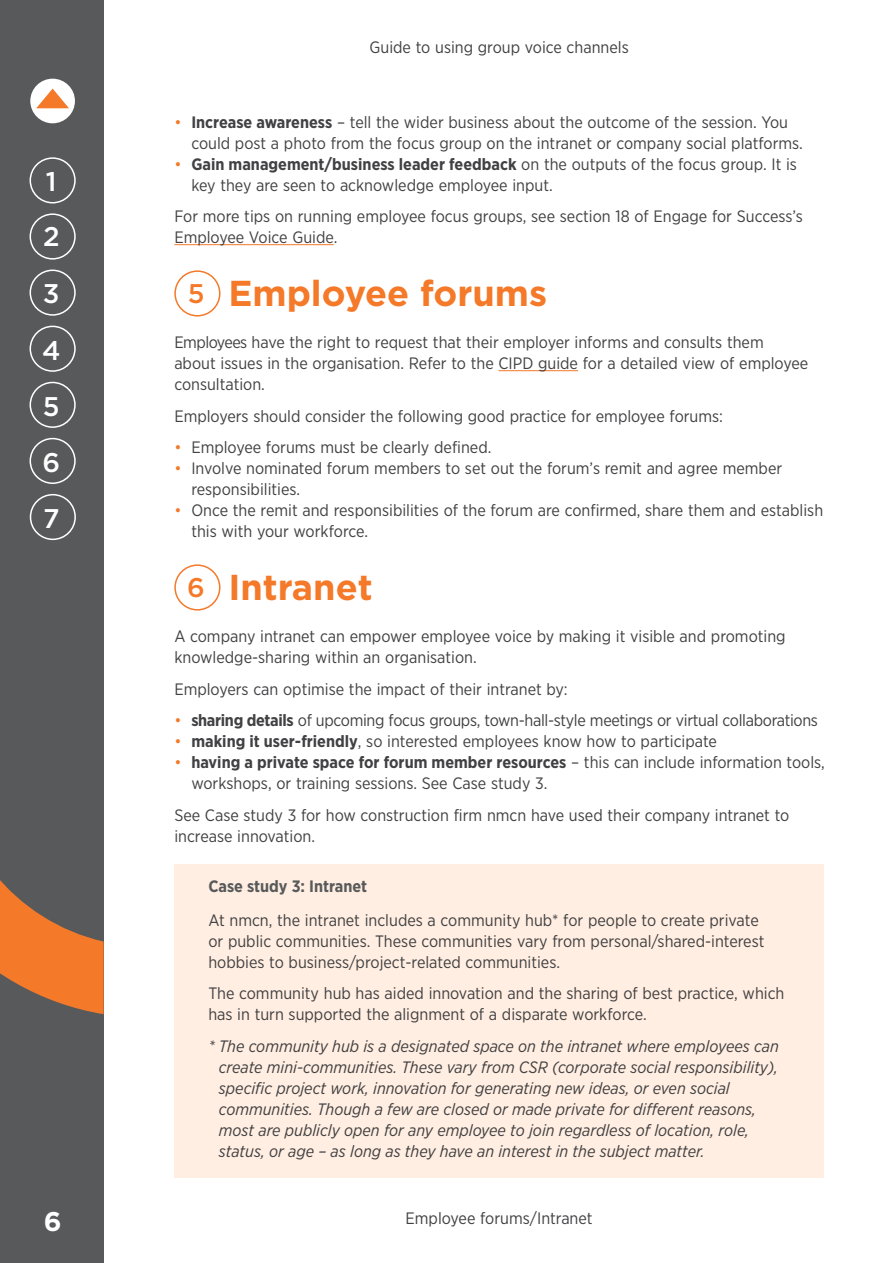
<style>
.page{position:relative;width:893px;height:1263px;background:#fff}
.page>*{position:absolute;margin:0;border:0;box-sizing:border-box;transform-origin:0 0}
.HEAD{font:700 36px "Gotham";color:#f47929}
.t1{font:500 27px/56.1px "Gotham";color:#fff}
.t2{font:500 27px "Gotham";color:#f47929}
.t3{font:700 27px "Gotham";color:#fff}
.B_body{font:16.5px/21px "Gotham Narrow";color:#414042}
.B_body-2{font:italic 16.5px/21px "Gotham Narrow";color:#414042}
.B_bullets_last{font:16.5px/21px "Gotham Narrow";color:#414042}
.B_bullets{font:16.5px/21px "Gotham Narrow";color:#414042}
.B_bullets-2{font:16.5px "Gotham Narrow";letter-spacing:-.02em;color:#414042}
.B_body-3{font:700 16.5px "Gotham Narrow";color:#58595b}
.s1{color:#f47929}
.s2{font-weight:700}
</style>
<div class="page">
<div style="left:0;top:0;width:104px;height:1263px;background:#58595b"></div>
<svg style="left:0;top:880px;width:104px;height:134px"></svg>
<div style="left:30px;top:157px;width:46px;height:46px;border:2px solid #fff;border-radius:50%"></div>
<div style="left:30px;top:213px;width:46px;height:47px;border:2px solid #fff;border-radius:50%"></div>
<div style="left:30px;top:270px;width:46px;height:46px;border:2px solid #fff;border-radius:50%"></div>
<div style="left:30px;top:326px;width:46px;height:46px;border:2px solid #fff;border-radius:50%"></div>
<div style="left:30px;top:382px;width:46px;height:46px;border:2px solid #fff;border-radius:50%"></div>
<div style="left:30px;top:438px;width:46px;height:46px;border:2px solid #fff;border-radius:50%"></div>
<div style="left:30px;top:494px;width:46px;height:46px;border:2px solid #fff;border-radius:50%"></div>
<div style="left:30px;top:79px;width:45px;height:44px;background:#fff;border-radius:50%"></div>
<svg style="left:36px;top:89px;width:33px;height:19px"></svg>
<div style="left:174px;top:864px;width:650px;height:313px;background:#ffeee1"></div>
<hr style="left:174px;top:244px;width:160px;height:1px;background:#f47929">
<hr style="left:498px;top:370px;width:80px;height:1px;background:#f47929">
<div style="left:174px;top:270px;width:46px;height:47px;border:2px solid #f47929;border-radius:50%"></div>
<div style="left:174px;top:564px;width:46px;height:47px;border:2px solid #f47929;border-radius:50%"></div>
<h2 class="t1" style="left:43px;top:154px;width:18px;line-height:54.6px">1<br>2</h2>
<h2 class="t1" style="left:42px;top:265px;width:20px;text-align:justify">3<br>4<br>5<br>6<br>7</h2>
<h2 class="t3" style="left:44px;top:1204px;width:19px">6</h2>
<p class="B_body" style="left:369px;top:36px;width:261px">Guide to using group voice channels</p>
<p class="B_bullets" style="left:191px;top:111px;width:613px;text-indent:-17px"><span class="s1">•</span> <span class="s2">Increase awareness</span> – tell the wider business about the outcome of the session. You could post a photo from the focus group on the intranet or company social platforms.</p>
<p class="B_bullets_last" style="left:191px;top:153px;width:607px;text-indent:-17px"><span class="s1">•</span> <span class="s2">Gain management/business leader feedback</span> on the outputs of the focus group. It is key they are seen to acknowledge employee input.</p>
<p class="B_body" style="left:174px;top:205px;width:630px">For more tips on running employee focus groups, see section 18 of Engage for Success’s<br>Employee Voice Guide.</p>
<p class="t2" style="left:188px;top:276px;width:18px">5</p>
<p class="HEAD" style="left:228px;top:269px;width:320px">Employee forums</p>
<p class="B_body" style="left:174px;top:331px;width:635px">Employees have the right to request that their employer informs and consults them about issues in the organisation. Refer to the CIPD guide for a detailed view of employee consultation.</p>
<p class="B_body" style="left:174px;top:405px;width:550px">Employers should consider the following good practice for employee forums:</p>
<p class="B_bullets" style="left:174px;top:436px;width:319px"><span class="s1">•</span> Employee forums must be clearly defined.</p>
<p class="B_bullets" style="left:191px;top:457px;width:592px;text-indent:-17px"><span class="s1">•</span> Involve nominated forum members to set out the forum’s remit and agree member responsibilities.</p>
<p class="B_bullets_last" style="left:191px;top:499px;width:633px;text-indent:-17px"><span class="s1">•</span> Once the remit and responsibilities of the forum are confirmed, share them and establish this with your workforce.</p>
<p class="t2" style="left:187px;top:570px;width:19px">6</p>
<p class="HEAD" style="left:228px;top:563px;width:146px">Intranet</p>
<p class="B_body" style="left:174px;top:625px;width:613px">A company intranet can empower employee voice by making it visible and promoting knowledge-sharing within an organisation.</p>
<p class="B_body" style="left:174px;top:678px;width:395px">Employers can optimise the impact of their intranet by:</p>
<p class="B_bullets-2" style="left:174px;top:710px;width:645px"><span class="s1">•</span> <span class="s2">sharing details</span> of upcoming focus groups, town-hall-style meetings or virtual collaborations</p>
<p class="B_bullets" style="left:174px;top:730px;width:544px"><span class="s1">•</span> <span class="s2">making it user-friendly</span>, so interested employees know how to participate</p>
<p class="B_bullets_last" style="left:191px;top:751px;width:635px;text-indent:-17px"><span class="s1">•</span> <span class="s2">having a private space for forum member resources</span> – this can include information tools, workshops, or training sessions. See Case study 3.</p>
<p class="B_body" style="left:174px;top:804px;width:617px">See Case study 3 for how construction firm nmcn have used their company intranet to increase innovation.</p>
<p class="B_body-3" style="left:208px;top:876px;width:160px">Case study 3: Intranet</p>
<p class="B_body" style="left:208px;top:909px;width:558px">At nmcn, the intranet includes a community hub* for people to create private or public communities. These communities vary from personal/shared-interest hobbies to business/project-related communities.</p>
<p class="B_body" style="left:208px;top:982px;width:578px">The community hub has aided innovation and the sharing of best practice, which has in turn supported the alignment of a disparate workforce.</p>
<p class="B_body-2" style="left:219px;top:1035px;width:561px;text-indent:-11px">* The community hub is a designated space on the intranet where employees can create mini-communities. These vary from CSR (corporate social responsibility), specific project work, innovation for generating new ideas, or even social communities. Though a few are closed or made private for different reasons, most are publicly open for any employee to join regardless of location, role, status, or age – as long as they have an interest in the subject matter.</p>
<p class="B_body" style="left:406px;top:1207px;width:189px">Employee forums/Intranet</p>
</div>
